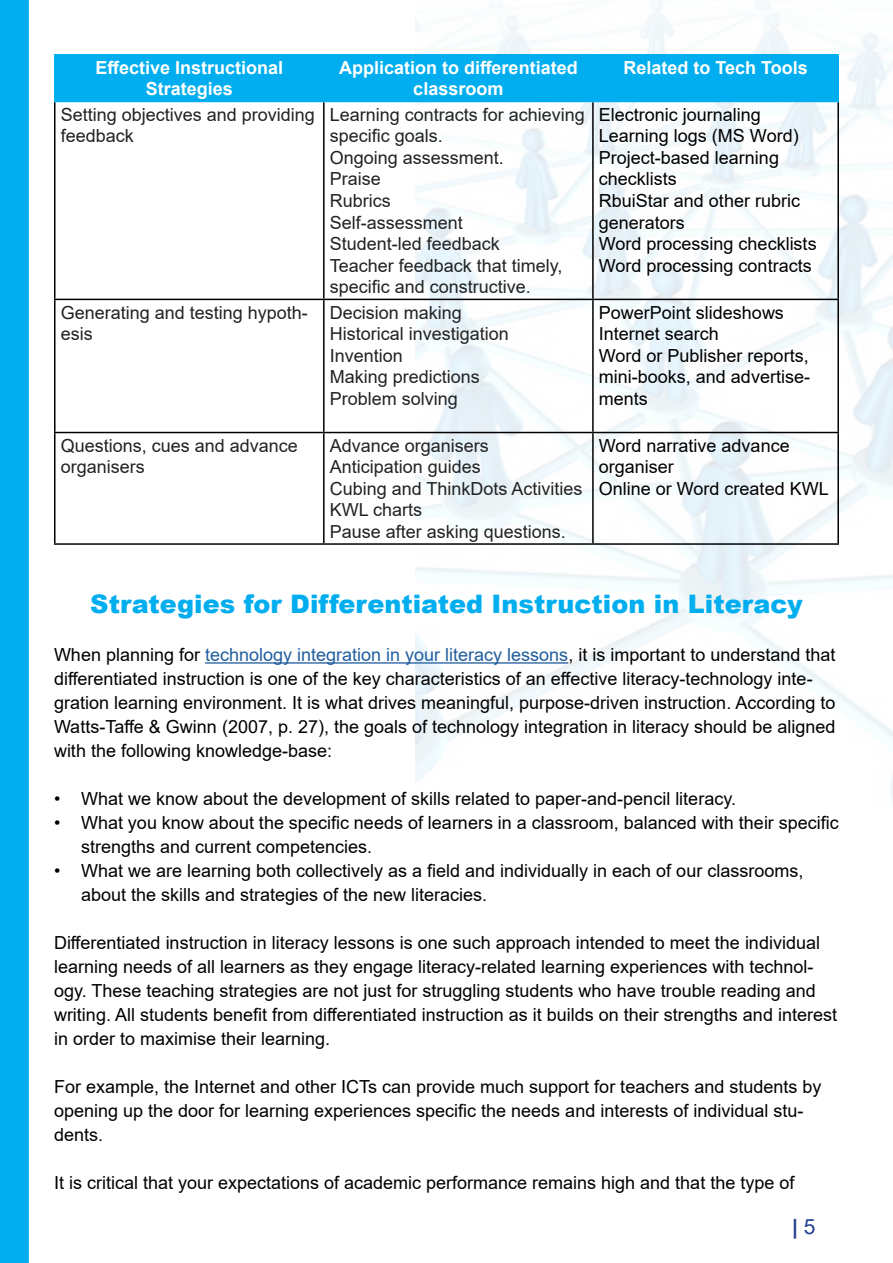
<style>
.page{position:relative;width:893px;height:1263px;background:#fff}
.page>*{position:absolute;margin:0;border:0;box-sizing:border-box;transform-origin:0 0}
.t1{font:900 25.5px "Arial";color:#00aeef}
.t2{font:700 21px "Arial";color:#25408f}
.t3{font:18px/21.6px "Arial";color:#000}
.t4{font:18px/21.6px "Arial";color:#222}
.t5{font:700 18px/21.6px "Arial";color:#fff;text-align:center}
.s1{color:#215e9e}
.s2{font-weight:400}
</style>
<div class="page">
<div style="left:0;top:0;width:29px;height:1263px;background:#00aeef;border:2px solid #00aeef"></div>
<div style="left:56px;top:56px;width:781px;height:45px;background:#00aeef"></div>
<hr style="left:54px;top:102px;width:2px;height:197px;background:#000">
<hr style="left:323px;top:102px;width:2px;height:197px;background:#000">
<hr style="left:592px;top:102px;width:2px;height:197px;background:#000">
<hr style="left:837px;top:102px;width:2px;height:197px;background:#000">
<hr style="left:54px;top:299px;width:270px;height:1px;background:#000">
<hr style="left:54px;top:300px;width:2px;height:132px;background:#000">
<hr style="left:324px;top:299px;width:269px;height:1px;background:#000">
<hr style="left:323px;top:300px;width:2px;height:132px;background:#000">
<hr style="left:593px;top:299px;width:246px;height:1px;background:#000">
<hr style="left:592px;top:300px;width:2px;height:132px;background:#000">
<hr style="left:837px;top:300px;width:2px;height:132px;background:#000">
<hr style="left:54px;top:432px;width:270px;height:1px;background:#000">
<hr style="left:54px;top:433px;width:2px;height:110px;background:#000">
<hr style="left:324px;top:432px;width:269px;height:1px;background:#000">
<hr style="left:323px;top:433px;width:2px;height:110px;background:#000">
<hr style="left:593px;top:432px;width:246px;height:1px;background:#000">
<hr style="left:592px;top:433px;width:2px;height:110px;background:#000">
<hr style="left:837px;top:433px;width:2px;height:110px;background:#000">
<hr style="left:54px;top:543px;width:270px;height:2px;background:#000">
<hr style="left:324px;top:543px;width:269px;height:2px;background:#000">
<hr style="left:593px;top:543px;width:246px;height:2px;background:#000">
<hr style="left:54px;top:54px;width:270px;height:2px;background:#00aeef">
<hr style="left:54px;top:56px;width:2px;height:45px;background:#00aeef">
<hr style="left:324px;top:54px;width:269px;height:2px;background:#00aeef">
<hr style="left:323px;top:56px;width:2px;height:45px;background:#00aeef">
<hr style="left:593px;top:54px;width:246px;height:2px;background:#00aeef">
<hr style="left:592px;top:56px;width:2px;height:45px;background:#00aeef">
<hr style="left:837px;top:56px;width:2px;height:45px;background:#00aeef">
<hr style="left:54px;top:101px;width:270px;height:1px;background:#00aeef">
<hr style="left:324px;top:101px;width:269px;height:1px;background:#00aeef">
<hr style="left:593px;top:101px;width:246px;height:1px;background:#00aeef">
<hr style="left:205px;top:662px;width:363px;height:2px;background:#215e9e">
<p class="t5" style="left:95px;top:57px;width:189px">Effective Instructional<br>Strategies</p>
<p class="t5" style="left:339px;top:57px;width:240px">Application to differentiated classroom</p>
<p class="t5" style="left:623px;top:57px;width:186px">Related to Tech Tools</p>
<p class="t4" style="left:61px;top:103px;width:256px">Setting objectives and providing feedback</p>
<p class="t4" style="left:330px;top:103px;width:257px">Learning contracts for achieving specific goals.<br>Ongoing assessment.<br>Praise<br>Rubrics<br>Self-assessment<br>Student-led feedback<br>Teacher feedback that timely, specific and constructive.</p>
<p class="t3" style="left:599px;top:103px;width:219px">Electronic journaling<br>Learning logs (MS Word)<br>Project-based learning checklists<br>RbuiStar and other rubric generators<br>Word processing checklists<br>Word processing contracts</p>
<p class="t4" style="left:61px;top:301px;width:249px">Generating and testing hypoth&shy;esis</p>
<p class="t4" style="left:330px;top:301px;width:181px">Decision making<br>Historical investigation<br>Invention<br>Making predictions<br>Problem solving</p>
<p class="t3" style="left:599px;top:301px;width:213px">PowerPoint slideshows<br>Internet search<br>Word or Publisher reports, mini-books, and advertise&shy;ments</p>
<p class="t4" style="left:61px;top:434px;width:239px">Questions, cues and advance organisers</p>
<p class="t4" style="left:330px;top:434px;width:254px">Advance organisers<br>Anticipation guides<br>Cubing and ThinkDots Activities<br>KWL charts<br>Pause after asking questions.</p>
<p class="t3" style="left:599px;top:434px;width:231px">Word narrative advance organiser<br>Online or Word created KWL</p>
<h1 class="t1" style="left:90px;top:585px;width:714px">Strategies for Differentiated Instruction in Literacy</h1>
<p class="t3" style="left:54px;top:643px;width:783px;line-height:24px">When planning for <span class="s1">technology integration in your literacy lessons</span>, it is important to understand that differentiated instruction is one of the key characteristics of an effective literacy-technology inte&shy;gration learning environment. It is what drives meaningful, purpose-driven instruction. According to Watts-Taffe &amp; Gwinn (2007, p. 27), the goals of technology integration in literacy should be aligned with the following knowledge-base:</p>
<p class="t3" style="left:54px;top:788px;width:684px">• What we know about the development of skills related to paper-and-pencil literacy.</p>
<p class="t3" style="left:81px;top:811px;width:759px;line-height:24px;text-indent:-27px">• What you know about the specific needs of learners in a classroom, balanced with their specific strengths and current competencies.</p>
<p class="t3" style="left:81px;top:858px;width:724px;line-height:24px;text-indent:-27px">• What we are learning both collectively as a field and individually in each of our classrooms, about the skills and strategies of the new literacies.</p>
<p class="t3" style="left:54px;top:930px;width:784px;line-height:24px">Differentiated instruction in literacy lessons is one such approach intended to meet the individual learning needs of all learners as they engage literacy-related learning experiences with technol&shy;ogy. These teaching strategies are not just for struggling students who have trouble reading and writing. All students benefit from differentiated instruction as it builds on their strengths and interest in order to maximise their learning.</p>
<p class="t3" style="left:54px;top:1074px;width:769px;line-height:24px">For example, the Internet and other ICTs can provide much support for teachers and students by opening up the door for learning experiences specific the needs and interests of individual stu&shy;dents.</p>
<p class="t3" style="left:54px;top:1172px;width:742px">It is critical that your expectations of academic performance remains high and that the type of</p>
<p class="t2" style="left:792px;top:1211px;width:25px">| <span class="s2">5</span></p>
</div>
